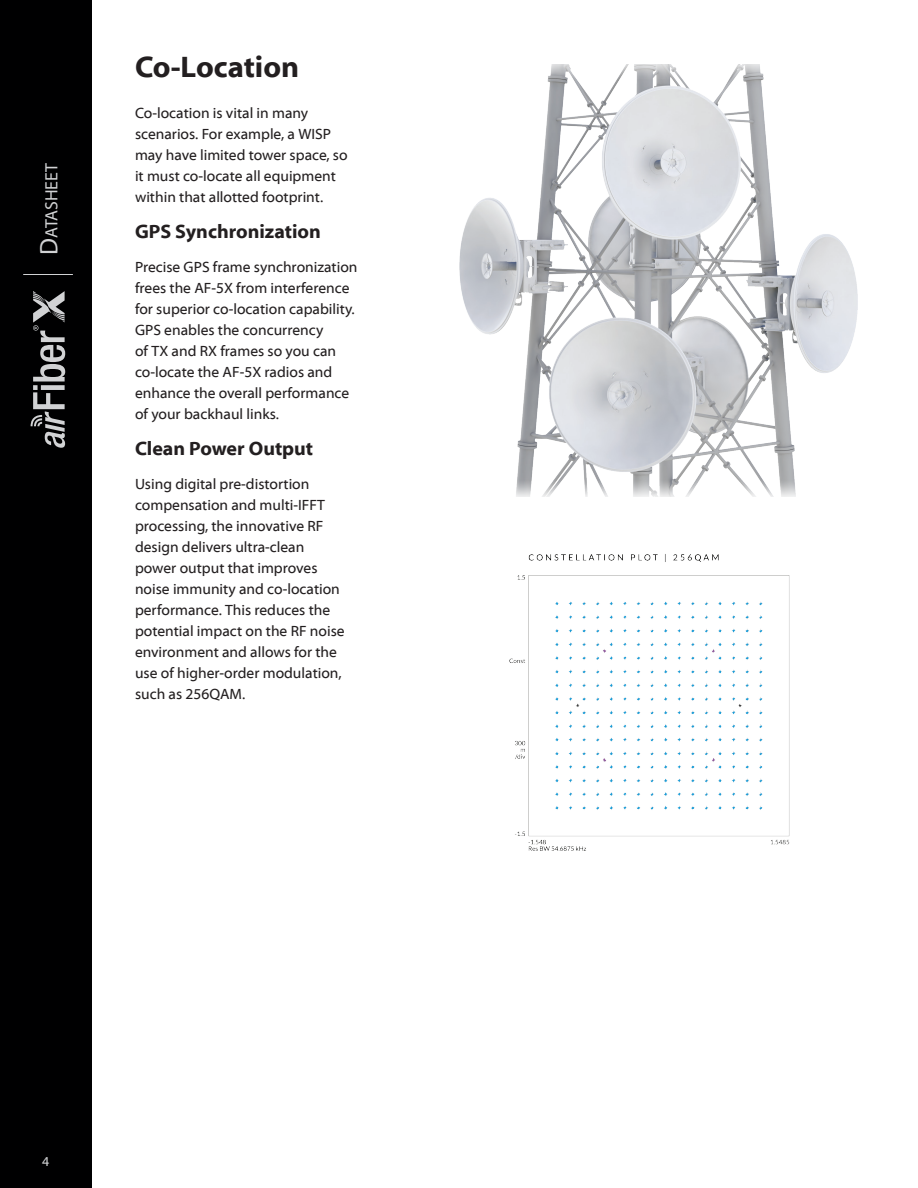
<style>
.page{position:relative;width:918px;height:1188px;background:#fff}
.page>*{position:absolute;margin:0;border:0;box-sizing:border-box;transform-origin:0 0}
.t1{font:700 30px "Myriad Web Pro";color:#231f20}
.t2{font:700 19.5px "Myriad Web Pro";color:#231f20}
.t3{font:17.85px "Myriad Pro";color:#d1d2d4}
.t4{font:15px/21px "Myriad Web Pro";color:#231f20}
.t5{font:13.5px "Myriad Web Pro";color:#d1d2d4}
.s1{font-size:25.5px}
</style>
<div class="page">
<div style="left:0;top:0;width:92px;height:1188px;background:#000001"></div>
<hr style="left:23px;top:274px;width:50px;height:1px;background:#d1d2d4">
<svg style="left:31px;top:291px;width:34px;height:157px"></svg>
<img style="left:459px;top:65px;width:399px;height:432px">
<img style="left:509px;top:554px;width:281px;height:297px">
<p class="t3" style="left:41px;top:255px;width:94px;rotate:-90deg"><span class="s1">D</span>atasheet</p>
<h1 class="t1" style="left:135px;top:50px;width:166px">Co‑Location</h1>
<p class="t4" style="left:135px;top:103px;width:214px">Co-location is vital in many scenarios. For example, a WISP may have limited tower space, so it must co-locate all equipment within that allotted footprint.</p>
<h2 class="t2" style="left:135px;top:220px;width:187px">GPS Synchronization</h2>
<p class="t4" style="left:135px;top:257px;width:224px">Precise GPS frame synchronization frees the AF-5X from interference for superior co-location capability.<br>GPS enables the concurrency<br>of TX and RX frames so you can co-locate the AF-5X radios and enhance the overall performance of your backhaul links.</p>
<h2 class="t2" style="left:135px;top:437px;width:180px">Clean Power Output</h2>
<p class="t4" style="left:135px;top:474px;width:211px">Using digital pre-distortion compensation and multi-IFFT processing, the innovative RF design delivers ultra-clean power output that improves noise immunity and co‑location performance. This reduces the potential impact on the RF noise environment and allows for the use of higher-order modulation, such as 256QAM.</p>
<p class="t5" style="left:42px;top:1154px;width:9px">4</p>
</div>
